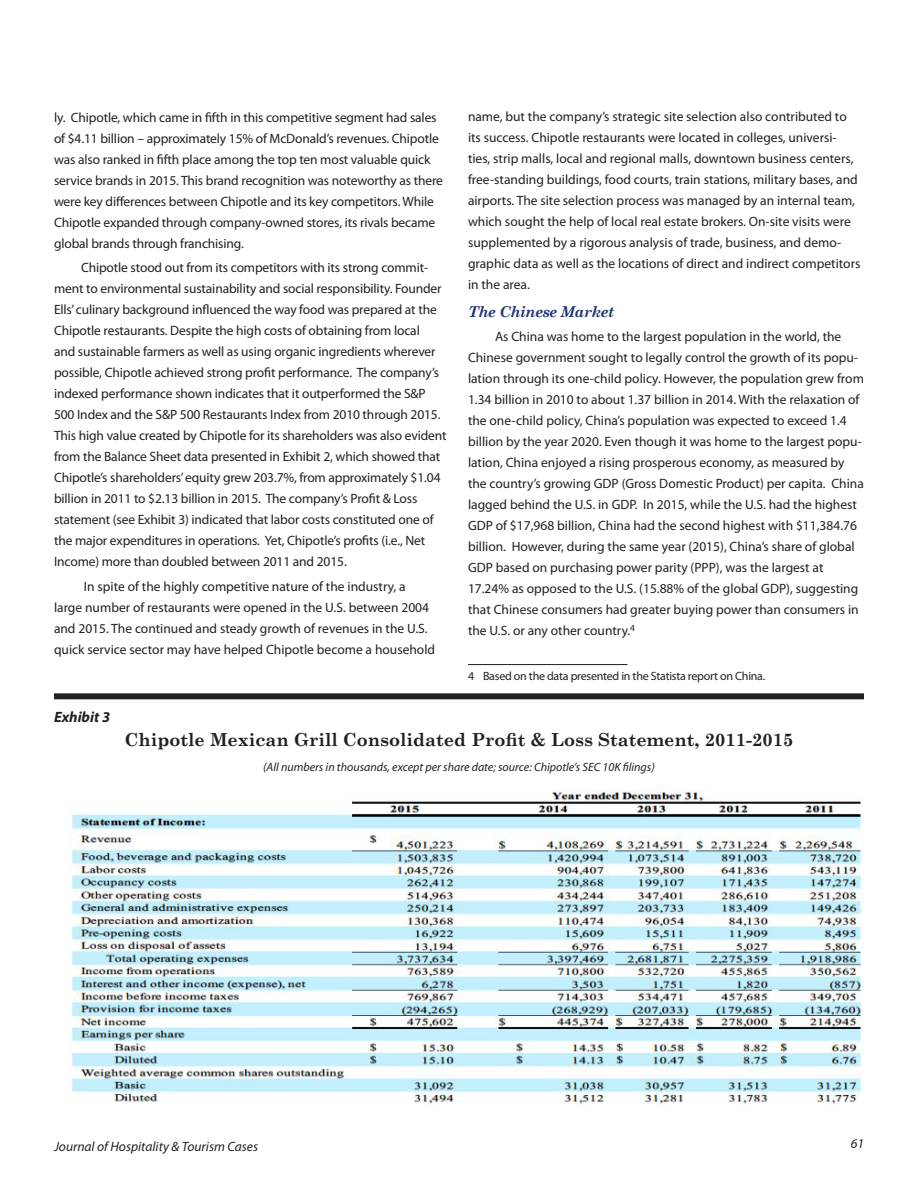
<style>
.page{position:relative;width:918px;height:1188px;background:#fff}
.page>*{position:absolute;margin:0;border:0;box-sizing:border-box;transform-origin:0 0}
.Table_chart_header{font:700 18px "Century Schoolbook";color:#231f20}
.Article_Sub-heading{font:italic 700 15px "Century Schoolbook";letter-spacing:-.03em;color:#1e3473}
.Table{font:italic 700 15px "Myriad Pro";color:#231f20}
.Article_Text{font:13.5px/21px "Myriad Pro";letter-spacing:-.005em;color:#231f20}
.t1{font:italic 13.5px "Myriad Pro";color:#231f20}
.Article_Text-2{font:italic 12px "Myriad Pro";color:#231f20}
.Abstract_text{font:12px "Myriad Pro";letter-spacing:-.02em;color:#231f20}
</style>
<div class="page">
<div style="left:54px;top:693px;width:810px;height:6px;background:#231f20"></div>
<hr style="left:468px;top:664px;width:159px;height:1px;background:#231f20">
<img style="left:69px;top:790px;width:795px;height:314px">
<p class="Article_Text" style="left:54px;top:107px;width:390px">ly. Chipotle, which came in fifth in this competitive segment had sales of $4.11 billion – approximately 15% of McDonald’s revenues. Chipotle was also ranked in fifth place among the top ten most valuable quick service brands in 2015. This brand recognition was noteworthy as there were key differences between Chipotle and its key competitors. While Chipotle expanded through company-owned stores, its rivals became global brands through franchising.</p>
<p class="Article_Text" style="left:54px;top:257px;width:394px;text-indent:27px">Chipotle stood out from its competitors with its strong commit&shy;ment to environmental sustainability and social responsibility. Founder Ells’ culinary background influenced the way food was prepared at the Chipotle restaurants. Despite the high costs of obtaining from local<br>and sustainable farmers as well as using organic ingredients wherever possible, Chipotle achieved strong profit performance. The company’s indexed performance shown indicates that it outperformed the S&amp;P 500 Index and the S&amp;P 500 Restaurants Index from 2010 through 2015.<br>This high value created by Chipotle for its shareholders was also evident from the Balance Sheet data presented in Exhibit 2, which showed that Chipotle’s shareholders’ equity grew 203.7%, from approximately $1.04 billion in 2011 to $2.13 billion in 2015. The company’s Profit &amp; Loss statement (see Exhibit 3) indicated that labor costs constituted one of the major expenditures in operations. Yet, Chipotle’s profits (i.e., Net Income) more than doubled between 2011 and 2015.</p>
<p class="Article_Text" style="left:54px;top:576px;width:383px;text-align:center">In spite of the highly competitive nature of the industry, a<br>large number of restaurants were opened in the U.S. between 2004 and 2015. The continued and steady growth of revenues in the U.S. quick service sector may have helped Chipotle become a household</p>
<p class="Table" style="left:54px;top:707px;width:58px">Exhibit 3</p>
<p class="Article_Text" style="left:468px;top:106px;width:394px">name, but the company’s strategic site selection also contributed to its success. Chipotle restaurants were located in colleges, universi&shy;ties, strip malls, local and regional malls, downtown business centers, free-standing buildings, food courts, train stations, military bases, and airports. The site selection process was managed by an internal team, which sought the help of local real estate brokers. On-site visits were supplemented by a rigorous analysis of trade, business, and demo&shy;graphic data as well as the locations of direct and indirect competitors in the area.</p>
<p class="Article_Sub-heading" style="left:468px;top:300px;width:148px">The Chinese Market</p>
<p class="Article_Text" style="left:468px;top:326px;width:397px;text-indent:27px">As China was home to the largest population in the world, the Chinese government sought to legally control the growth of its popu&shy;lation through its one-child policy. However, the population grew from 1.34 billion in 2010 to about 1.37 billion in 2014. With the relaxation of the one-child policy, China’s population was expected to exceed 1.4 billion by the year 2020. Even though it was home to the largest popu&shy;lation, China enjoyed a rising prosperous economy, as measured by the country’s growing GDP (Gross Domestic Product) per capita. China lagged behind the U.S. in GDP. In 2015, while the U.S. had the highest GDP of $17,968 billion, China had the second highest with $11,384.76 billion. However, during the same year (2015), China’s share of global GDP based on purchasing power parity (PPP), was the largest at 17.24% as opposed to the U.S. (15.88% of the global GDP), suggesting that Chinese consumers had greater buying power than consumers in the U.S. or any other country.<sup>4</sup></p>
<p class="Abstract_text" style="left:468px;top:669px;width:299px">4 Based on the data presented in the Statista report on China.</p>
<p class="Table_chart_header" style="left:125px;top:726px;width:670px">Chipotle Mexican Grill Consolidated Profit &amp; Loss Statement, 2011-2015</p>
<p class="Article_Text-2" style="left:263px;top:760px;width:393px">(All numbers in thousands, except per share date; source: Chipotle’s SEC 10K filings)</p>
<p class="t1" style="left:54px;top:1138px;width:206px">Journal of Hospitality &amp; Tourism Cases</p>
<p class="t1" style="left:851px;top:1135px;width:15px">61</p>
</div>
